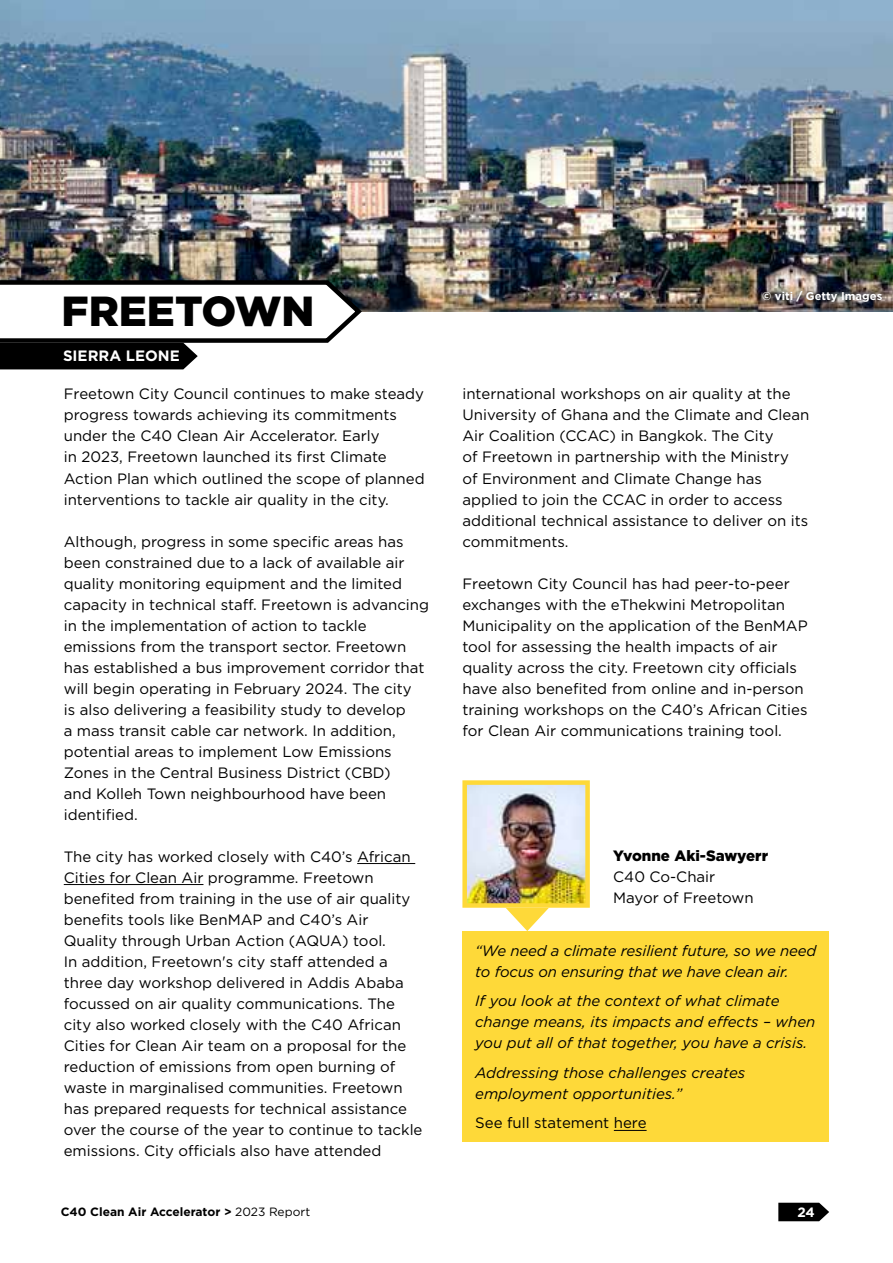
<style>
.page{position:relative;width:893px;height:1263px;background:#fff}
.page>*{position:absolute;margin:0;border:0;box-sizing:border-box;transform-origin:0 0}
.t1{font:900 42px "Gotham";color:#000}
.t2{font:15px/21px "Gotham";color:#000}
.t3{font:italic 15px/21px "Gotham";color:#000}
.t4{font:900 15px "Gotham";color:#000}
.t5{font:700 15px "Gotham";color:#fff}
.t6{font:700 13.5px "Gotham";color:#fff}
.t7{font:700 12px "Gotham";color:#000}
.t8{font:700 11.25px "Gotham";color:#fff}
.s1{font-weight:400}
</style>
<div class="page">
<img style="left:0;top:0;width:893px;height:311px">
<hr style="left:357px;top:863px;width:58px;height:1px;background:#000">
<hr style="left:64px;top:884px;width:139px;height:1px;background:#000">
<div style="left:755px;top:284px;width:134px;height:26px;background:#000;opacity:.75"></div>
<svg style="left:506px;top:908px;width:43px;height:23px"></svg>
<img style="left:467px;top:785px;width:118px;height:118px">
<div style="left:462px;top:780px;width:128px;height:128px;border:4px solid #fed939"></div>
<div style="left:462px;top:931px;width:367px;height:210px;background:#fed939"></div>
<hr style="left:614px;top:1130px;width:33px;height:1px;background:#000">
<svg style="left:0;top:278px;width:365px;height:91px"></svg>
<svg style="left:778px;top:1203px;width:51px;height:18px"></svg>
<h1 class="t1" style="left:61px;top:282px;width:255px">FREETOWN</h1>
<p class="t5" style="left:63px;top:347px;width:118px">SIERRA LEONE</p>
<p class="t2" style="left:64px;top:383px;width:362px">Freetown City Council continues to make steady progress towards achieving its commitments under the C40 Clean Air Accelerator. Early<br>in 2023, Freetown launched its first Climate Action Plan which outlined the scope of planned interventions to tackle air quality in the city.</p>
<p class="t2" style="left:64px;top:530px;width:367px">Although, progress in some specific areas has been constrained due to a lack of available air quality monitoring equipment and the limited capacity in technical staff. Freetown is advancing in the implementation of action to tackle emissions from the transport sector. Freetown has established a bus improvement corridor that will begin operating in February 2024. The city<br>is also delivering a feasibility study to develop<br>a mass transit cable car network. In addition, potential areas to implement Low Emissions Zones in the Central Business District (CBD)<br>and Kolleh Town neighbourhood have been identified.</p>
<p class="t2" style="left:64px;top:845px;width:360px">The city has worked closely with C40’s African Cities for Clean Air programme. Freetown benefited from training in the use of air quality benefits tools like BenMAP and C40’s Air Quality through Urban Action (AQUA) tool.<br>In addition, Freetown's city staff attended a three day workshop delivered in Addis Ababa focussed on air quality communications. The city also worked closely with the C40 African Cities for Clean Air team on a proposal for the reduction of emissions from open burning of waste in marginalised communities. Freetown has prepared requests for technical assistance over the course of the year to continue to tackle emissions. City officials also have attended</p>
<p class="t8" style="left:762px;top:290px;width:122px">© viti / Getty Images</p>
<p class="t2" style="left:462px;top:383px;width:348px">international workshops on air quality at the University of Ghana and the Climate and Clean Air Coalition (CCAC) in Bangkok. The City<br>of Freetown in partnership with the Ministry<br>of Environment and Climate Change has applied to join the CCAC in order to access additional technical assistance to deliver on its commitments.</p>
<p class="t2" style="left:462px;top:572px;width:347px">Freetown City Council has had peer-to-peer exchanges with the eThekwini Metropolitan Municipality on the application of the BenMAP tool for assessing the health impacts of air quality across the city. Freetown city officials have also benefited from online and in-person training workshops on the C40’s African Cities for Clean Air communications training tool.</p>
<p class="t4" style="left:613px;top:846px;width:156px">Yvonne Aki-Sawyerr</p>
<p class="t2" style="left:613px;top:866px;width:142px">C40 Co-Chair<br>Mayor of Freetown</p>
<p class="t3" style="left:475px;top:940px;width:343px">“We need a climate resilient future, so we need to focus on ensuring that we have clean air.</p>
<p class="t3" style="left:475px;top:990px;width:342px">If you look at the context of what climate change means, its impacts and effects – when you put all of that together, you have a crisis.</p>
<p class="t3" style="left:475px;top:1062px;width:272px">Addressing those challenges creates employment opportunities.”</p>
<p class="t2" style="left:475px;top:1112px;width:173px">See full statement here</p>
<p class="t7" style="left:61px;top:1205px;width:251px">C40 Clean Air Accelerator &gt; <span class="s1">2023 Report</span></p>
<p class="t6" style="left:797px;top:1204px;width:19px">24</p>
</div>
